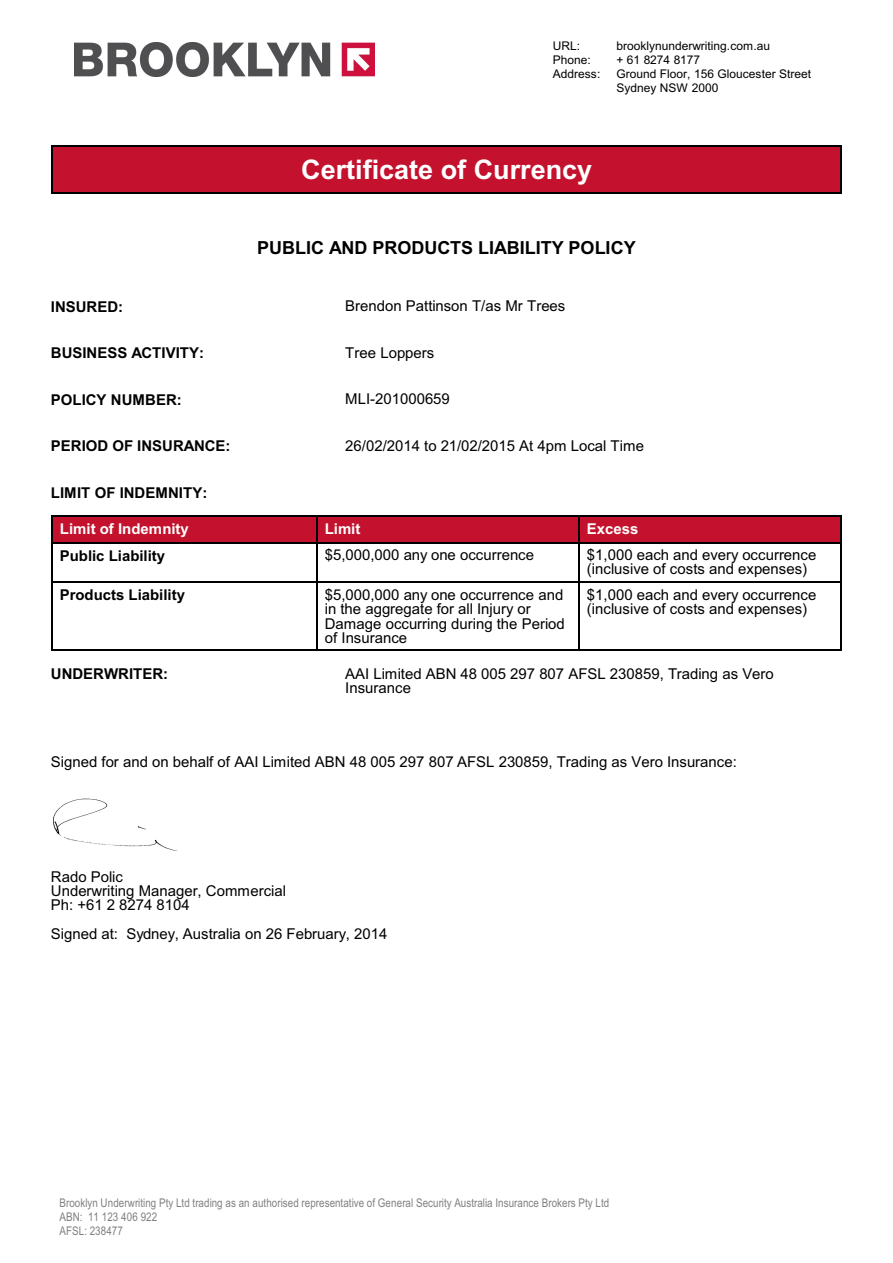
<style>
.page{position:relative;width:893px;height:1263px;background:#fff}
.page>*{position:absolute;margin:0;border:0;box-sizing:border-box;transform-origin:0 0}
.t1{font:700 27px "Arial";color:#fff}
.t2{font:700 18px "Arial";color:#000}
.t3{font:15px/14.2px "Arial";color:#000}
.t4{font:700 15px "Arial";color:#000}
.t5{font:700 15px "Arial";color:#fff}
.t6{font:12px/14.1px "Arial Narrow";letter-spacing:.005em;color:#808080}
.t7{font:12px/13.8px "Arial";color:#000}
</style>
<div class="page">
<img style="left:75px;top:42px;width:300px;height:35px">
<div style="left:51px;top:145px;width:791px;height:49px;background:#c4122e"></div>
<hr style="left:51px;top:145px;width:1px;height:49px;background:#000">
<hr style="left:840px;top:145px;width:2px;height:49px;background:#000">
<hr style="left:51px;top:145px;width:791px;height:1px;background:#000">
<hr style="left:51px;top:192px;width:791px;height:2px;background:#000">
<div style="left:51px;top:515px;width:265px;height:27px;background:#c4122e"></div>
<svg style="left:51px;top:517px;width:1px;height:25px"></svg>
<hr style="left:51px;top:515px;width:265px;height:2px;background:#000">
<div style="left:316px;top:515px;width:262px;height:27px;background:#c4122e"></div>
<svg style="left:316px;top:517px;width:1px;height:25px"></svg>
<hr style="left:316px;top:515px;width:262px;height:2px;background:#000">
<div style="left:578px;top:515px;width:264px;height:27px;background:#c4122e"></div>
<svg style="left:578px;top:517px;width:1px;height:25px"></svg>
<hr style="left:840px;top:515px;width:2px;height:27px;background:#000">
<hr style="left:578px;top:515px;width:264px;height:2px;background:#000">
<hr style="left:51px;top:542px;width:1px;height:40px;background:#000">
<hr style="left:51px;top:542px;width:265px;height:1px;background:#000">
<hr style="left:316px;top:542px;width:1px;height:40px;background:#000">
<hr style="left:316px;top:542px;width:262px;height:1px;background:#000">
<hr style="left:578px;top:542px;width:1px;height:40px;background:#000">
<hr style="left:840px;top:542px;width:2px;height:40px;background:#000">
<hr style="left:578px;top:542px;width:264px;height:1px;background:#000">
<hr style="left:51px;top:582px;width:1px;height:68px;background:#000">
<hr style="left:51px;top:582px;width:265px;height:1px;background:#000">
<hr style="left:51px;top:649px;width:265px;height:1px;background:#000">
<hr style="left:316px;top:582px;width:1px;height:68px;background:#000">
<hr style="left:316px;top:582px;width:262px;height:1px;background:#000">
<hr style="left:316px;top:649px;width:262px;height:1px;background:#000">
<hr style="left:578px;top:582px;width:1px;height:68px;background:#000">
<hr style="left:840px;top:582px;width:2px;height:68px;background:#000">
<hr style="left:578px;top:582px;width:264px;height:1px;background:#000">
<hr style="left:578px;top:649px;width:264px;height:1px;background:#000">
<img style="left:53px;top:798px;width:124px;height:53px">
<p class="t7" style="left:553px;top:40px;width:29px">URL:</p>
<p class="t7" style="left:616px;top:40px;width:155px">brooklynunderwriting.com.au</p>
<p class="t7" style="left:553px;top:54px;width:40px">Phone:</p>
<p class="t7" style="left:616px;top:54px;width:85px">+ 61 8274 8177</p>
<p class="t7" style="left:553px;top:68px;width:49px">Address:</p>
<p class="t7" style="left:616px;top:68px;width:196px">Ground Floor, 156 Gloucester Street<br>Sydney NSW 2000</p>
<p class="t1" style="left:301px;top:160px;width:293px">Certificate of Currency</p>
<p class="t2" style="left:257px;top:241px;width:380px">PUBLIC AND PRODUCTS LIABILITY POLICY</p>
<p class="t4" style="left:51px;top:301px;width:74px">INSURED:</p>
<p class="t3" style="left:345px;top:300px;width:222px">Brendon Pattinson T/as Mr Trees</p>
<p class="t4" style="left:51px;top:347px;width:155px">BUSINESS ACTIVITY:</p>
<p class="t3" style="left:345px;top:347px;width:91px">Tree Loppers</p>
<p class="t4" style="left:51px;top:394px;width:132px">POLICY NUMBER:</p>
<p class="t3" style="left:345px;top:393px;width:106px">MLI-201000659</p>
<p class="t4" style="left:51px;top:440px;width:181px">PERIOD OF INSURANCE:</p>
<p class="t3" style="left:345px;top:440px;width:300px">26/02/2014 to 21/02/2015 At 4pm Local Time</p>
<p class="t4" style="left:51px;top:487px;width:158px">LIMIT OF INDEMNITY:</p>
<p class="t5" style="left:60px;top:523px;width:130px">Limit of Indemnity</p>
<p class="t5" style="left:325px;top:523px;width:37px">Limit</p>
<p class="t5" style="left:587px;top:523px;width:53px">Excess</p>
<p class="t4" style="left:60px;top:550px;width:107px">Public Liability</p>
<p class="t3" style="left:325px;top:549px;width:211px">$5,000,000 any one occurrence</p>
<p class="t3" style="left:587px;top:549px;width:231px">$1,000 each and every occurrence (inclusive of costs and expenses)</p>
<p class="t4" style="left:60px;top:589px;width:127px">Products Liability</p>
<p class="t3" style="left:325px;top:589px;width:241px">$5,000,000 any one occurrence and in the aggregate for all Injury or<br>Damage occurring during the Period of Insurance</p>
<p class="t3" style="left:587px;top:589px;width:231px">$1,000 each and every occurrence (inclusive of costs and expenses)</p>
<p class="t4" style="left:51px;top:668px;width:119px">UNDERWRITER:</p>
<p class="t3" style="left:345px;top:667px;width:430px">AAI Limited ABN 48 005 297 807 AFSL 230859, Trading as Vero<br>Insurance</p>
<p class="t3" style="left:51px;top:756px;width:687px">Signed for and on behalf of AAI Limited ABN 48 005 297 807 AFSL 230859, Trading as Vero Insurance:</p>
<p class="t3" style="left:51px;top:870px;width:73px">Rado Polic</p>
<p class="t3" style="left:51px;top:885px;width:237px">Underwriting Manager, Commercial</p>
<p class="t3" style="left:51px;top:899px;width:140px">Ph: +61 2 8274 8104</p>
<p class="t3" style="left:51px;top:928px;width:338px">Signed at: Sydney, Australia on 26 February, 2014</p>
<p class="t6" style="left:59px;top:1196px;width:551px">Brooklyn Underwriting Pty Ltd trading as an authorised representative of General Security Australia Insurance Brokers Pty Ltd<br>ABN: 11 123 406 922<br>AFSL: 238477</p>
</div>
